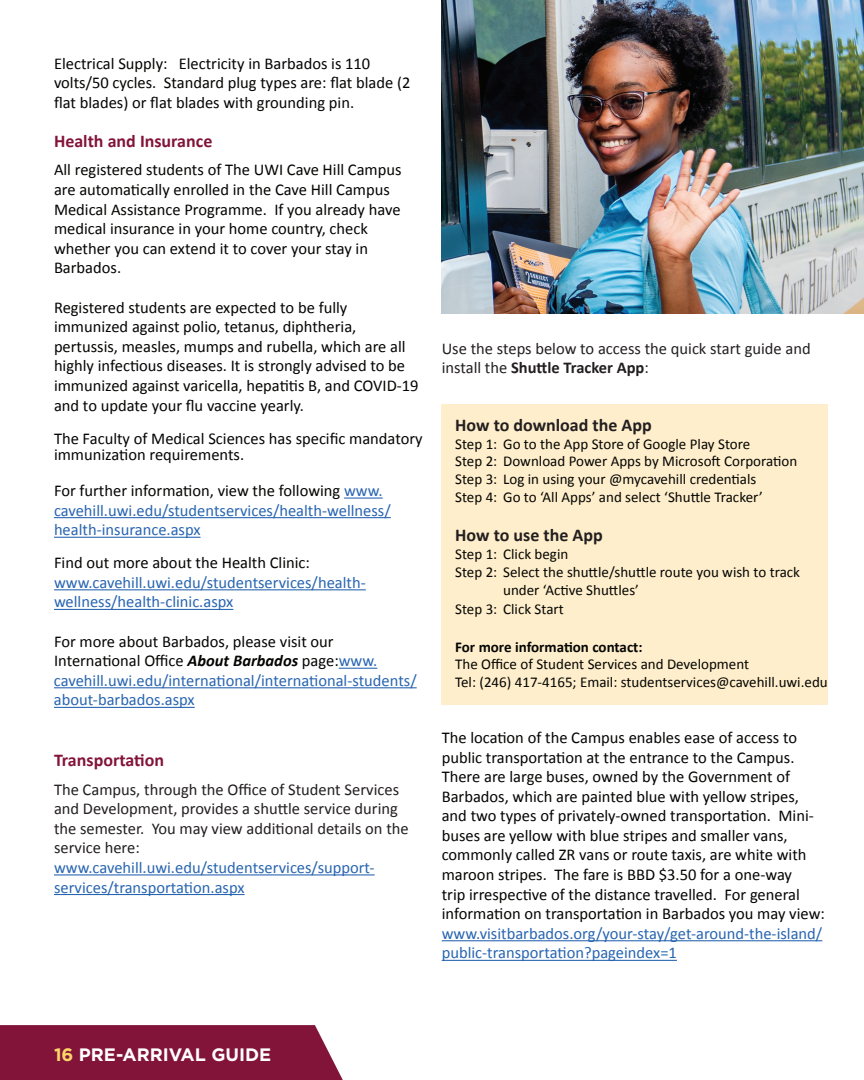
<style>
.page{position:relative;width:864px;height:1080px;background:#fff}
.page>*{position:absolute;margin:0;border:0;box-sizing:border-box;transform-origin:0 0}
.t1{font:700 18px "Calibri";color:#231f20}
.t2{font:700 18px "Calibri";color:#831439}
.t3{font:700 18px "Gotham";color:#fff}
.t4{font:16.5px/19.6px "Calibri";color:#040503}
.t5{font:16.5px/19.6px "Calibri";color:#2865b1}
.t6{font:16.5px/19.6px "Calibri";color:#231f20}
.t7{font:15px/17.9px "Calibri";color:#040503}
.t8{font:700 15px "Calibri";color:#040503}
.s1{color:#040503}
.s2{font-weight:700;font-style:italic;color:#040503}
.s3{font-weight:700}
.s4{color:#fed669}
</style>
<div class="page">
<img style="left:441px;top:0;width:423px;height:313px">
<div style="left:0;top:1025px;width:343px;height:55px;background:#831439"></div>
<hr style="left:344px;top:498px;width:39px;height:1px;background:#2865b1">
<hr style="left:54px;top:517px;width:337px;height:1px;background:#2865b1">
<hr style="left:54px;top:537px;width:147px;height:1px;background:#2865b1">
<hr style="left:54px;top:589px;width:312px;height:1px;background:#2865b1">
<hr style="left:54px;top:609px;width:179px;height:1px;background:#2865b1">
<hr style="left:339px;top:668px;width:38px;height:1px;background:#2865b1">
<hr style="left:54px;top:687px;width:363px;height:1px;background:#2865b1">
<hr style="left:54px;top:707px;width:141px;height:1px;background:#2865b1">
<hr style="left:54px;top:874px;width:321px;height:1px;background:#2865b1">
<hr style="left:54px;top:894px;width:191px;height:1px;background:#2865b1">
<div style="left:442px;top:404px;width:386px;height:45px;background:#feeecb"></div>
<div style="left:442px;top:442px;width:386px;height:42px;background:#feeecb"></div>
<div style="left:442px;top:477px;width:386px;height:42px;background:#feeecb"></div>
<div style="left:442px;top:514px;width:386px;height:45px;background:#feeecb"></div>
<div style="left:442px;top:552px;width:386px;height:60px;background:#feeecb"></div>
<div style="left:442px;top:608px;width:386px;height:43px;background:#feeecb"></div>
<div style="left:442px;top:645px;width:386px;height:42px;background:#feeecb"></div>
<div style="left:442px;top:663px;width:386px;height:42px;background:#feeecb"></div>
<hr style="left:442px;top:940px;width:380px;height:1px;background:#2865b1">
<hr style="left:442px;top:960px;width:235px;height:1px;background:#2865b1">
<p class="t4" style="left:54px;top:53px;width:358px">Electrical Supply: Electricity in Barbados is 110 volts/50 cycles. Standard plug types are: flat blade (2 flat blades) or flat blades with grounding pin.</p>
<p class="t2" style="left:54px;top:128px;width:160px">Health and Insurance</p>
<p class="t4" style="left:54px;top:160px;width:349px">All registered students of The UWI Cave Hill Campus are automatically enrolled in the Cave Hill Campus Medical Assistance Programme. If you already have medical insurance in your home country, check whether you can extend it to cover your stay in Barbados.</p>
<p class="t4" style="left:54px;top:297px;width:366px">Registered students are expected to be fully immunized against polio, tetanus, diphtheria, pertussis, measles, mumps and rubella, which are all highly infectious diseases. It is strongly advised to be immunized against varicella, hepatitis B, and COVID-19 and to update your flu vaccine yearly.</p>
<p class="t4" style="left:54px;top:429px;width:370px;line-height:16.5px">The Faculty of Medical Sciences has specific mandatory immunization requirements.</p>
<p class="t5" style="left:54px;top:480px;width:338px"><span class="s1">For further information, view the following</span> www. cavehill.uwi.edu/studentservices/health-wellness/ health-insurance.aspx</p>
<p class="t4" style="left:54px;top:553px;width:258px">Find out more about the Health Clinic:</p>
<p class="t5" style="left:54px;top:572px;width:313px">www.cavehill.uwi.edu/studentservices/health&shy;wellness/health-clinic.aspx</p>
<p class="t5" style="left:54px;top:631px;width:364px"><span class="s1">For more about Barbados, please visit our International Office</span> <span class="s2">About Barbados</span> <span class="s1">page:</span>www. cavehill.uwi.edu/international/international-students/ about-barbados.aspx</p>
<p class="t2" style="left:54px;top:747px;width:112px">Transportation</p>
<p class="t6" style="left:54px;top:779px;width:356px">The Campus, through the Office of Student Services and Development, provides a shuttle service during the semester. You may view additional details on the service here:</p>
<p class="t5" style="left:54px;top:857px;width:322px">www.cavehill.uwi.edu/studentservices/support&shy;services/transportation.aspx</p>
<p class="t6" style="left:442px;top:338px;width:371px">Use the steps below to access the quick start guide and install the <span class="s3">Shuttle Tracker App</span>:</p>
<p class="t1" style="left:455px;top:412px;width:198px">How to download the App</p>
<p class="t7" style="left:455px;top:434px;width:344px">Step 1: Go to the App Store of Google Play Store<br>Step 2: Download Power Apps by Microsoft Corporation Step 3: Log in using your @mycavehill credentials<br>Step 4: Go to ‘All Apps’ and select ‘Shuttle Tracker’</p>
<p class="t1" style="left:455px;top:523px;width:149px">How to use the App</p>
<p class="t7" style="left:455px;top:545px;width:115px">Step 1: Click begin</p>
<p class="t7" style="left:455px;top:563px;width:346px">Step 2: Select the shuttle/shuttle route you wish to track</p>
<p class="t7" style="left:503px;top:580px;width:137px">under ‘Active Shuttles’</p>
<p class="t7" style="left:455px;top:600px;width:110px">Step 3: Click Start</p>
<p class="t8" style="left:455px;top:636px;width:189px">For more information contact:</p>
<p class="t7" style="left:455px;top:655px;width:374px">The Office of Student Services and Development<br>Tel: (246) 417-4165; Email: studentservices@cavehill.uwi.edu</p>
<p class="t4" style="left:442px;top:727px;width:385px">The location of the Campus enables ease of access to public transportation at the entrance to the Campus.<br>There are large buses, owned by the Government of Barbados, which are painted blue with yellow stripes, and two types of privately-owned transportation. Mini&shy;buses are yellow with blue stripes and smaller vans, commonly called ZR vans or route taxis, are white with maroon stripes. The fare is BBD $3.50 for a one-way<br>trip irrespective of the distance travelled. For general information on transportation in Barbados you may view:</p>
<p class="t5" style="left:442px;top:923px;width:382px">www.visitbarbados.org/your-stay/get-around-the-island/ public-transportation?pageindex=1</p>
<p class="t3" style="left:54px;top:1043px;width:219px"><span class="s4">16</span> PRE-ARRIVAL GUIDE</p>
</div>
